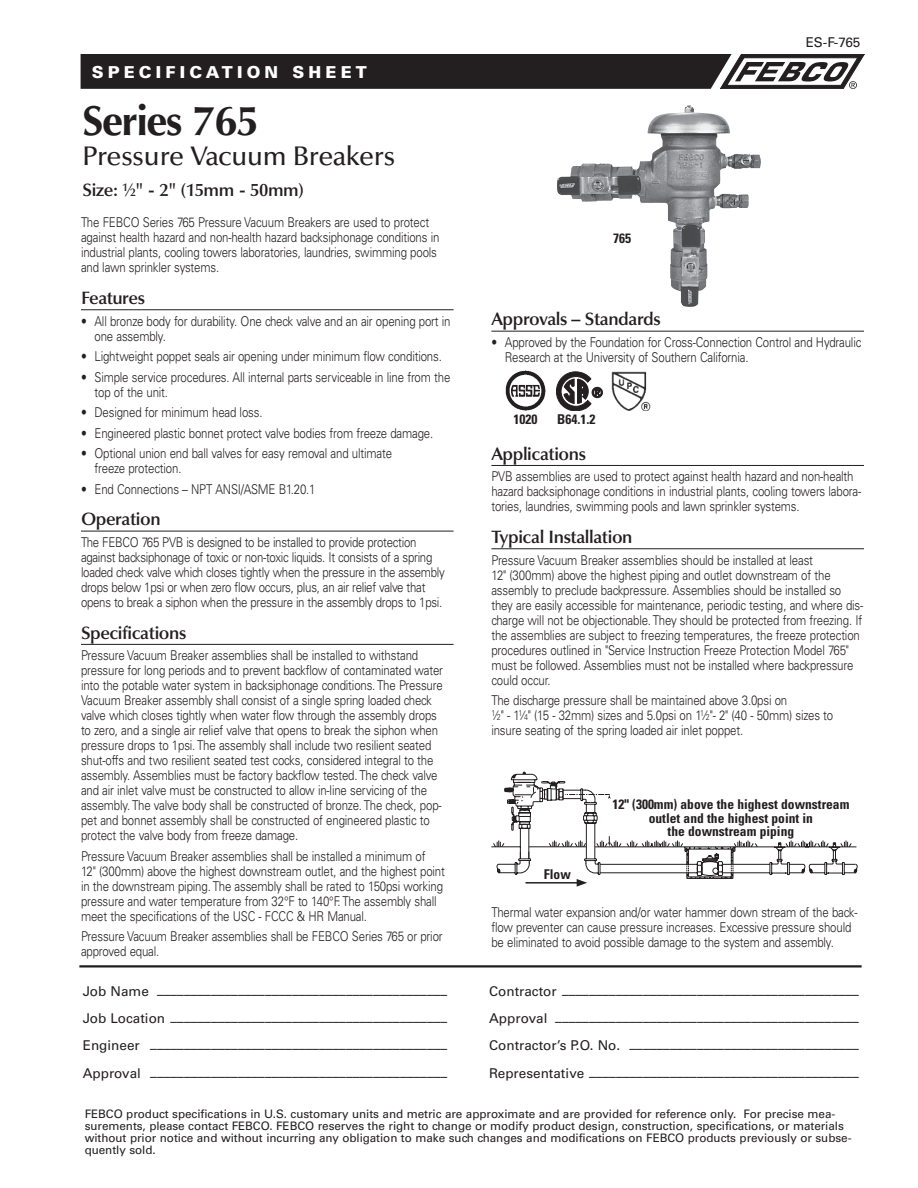
<style>
.page{position:relative;width:918px;height:1188px;background:#fff}
.page>*{position:absolute;margin:0;border:0;box-sizing:border-box;transform-origin:0 0}
.t1{font:700 42px "Optima LT Std";letter-spacing:-.035em;color:#231f20}
.t2{font:500 27px "Optima LT Std";letter-spacing:-.025em;color:#231f20}
.t3{font:600 18px "Optima LT Std";letter-spacing:-.025em;color:#231f20}
.t4{font:900 16.5px "Univers LT Std";letter-spacing:.25em;color:#fff}
.t5{font:300 13.5px/15px "Univers LT Std";letter-spacing:-.015em;color:#231f20;scale:.85 1}
.t6{font:13.5px "Univers LT Std";color:#231f20}
.t7{font:700 condensed 13.5px/13.5px "Univers LT Std";color:#231f20;text-align:center}
.t8{font:11.7px/12px "Univers LT Std";letter-spacing:-.005em;color:#231f20}
.s1{font-size:11.1px}
.s2{font-size:8.4px}
</style>
<div class="page">
<svg style="left:81px;top:54px;width:783px;height:35px;background:#373334"></svg>
<hr style="left:79px;top:965px;width:783px;height:3px;background:#231f20">
<hr style="left:81px;top:309px;width:373px;height:1px;background:#231f20">
<hr style="left:81px;top:531px;width:373px;height:1px;background:#231f20">
<hr style="left:81px;top:644px;width:373px;height:1px;background:#231f20">
<hr style="left:491px;top:331px;width:373px;height:1px;background:#231f20">
<hr style="left:491px;top:465px;width:373px;height:1px;background:#231f20">
<hr style="left:491px;top:548px;width:373px;height:1px;background:#231f20">
<img style="left:557px;top:105px;width:173px;height:202px">
<svg style="left:491px;top:772px;width:367px;height:115px"></svg>
<img style="left:505px;top:370px;width:41px;height:41px">
<svg style="left:556px;top:372px;width:47px;height:39px"></svg>
<img style="left:611px;top:371px;width:40px;height:40px">
<p class="t4" style="left:92px;top:66px;width:277px">SPECIFICATION SHEET</p>
<h1 class="t1" style="left:82px;top:103px;width:179px">Series 765</h1>
<h2 class="t2" style="left:82px;top:145px;width:314px">Pressure Vacuum Breakers</h2>
<h3 class="t3" style="left:82px;top:183px;width:223px">Size: <sup>1</sup>⁄<span class="s1">2</span>" - 2" (15mm - 50mm)</h3>
<p class="t5" style="left:81px;top:216px;width:423px">The FEBCO Series 765 Pressure Vacuum Breakers are used to protect against health hazard and non-health hazard backsiphonage conditions in industrial plants, cooling towers laboratories, laundries, swimming pools and lawn sprinkler systems.</p>
<h3 class="t3" style="left:81px;top:291px;width:66px">Features</h3>
<p class="t5" style="left:95px;top:314px;width:421px;text-indent:-14px">• All bronze body for durability. One check valve and an air opening port in one assembly.</p>
<p class="t5" style="left:81px;top:350px;width:426px">• Lightweight poppet seals air opening under minimum flow conditions.</p>
<p class="t5" style="left:94px;top:370px;width:420px;text-indent:-13px">• Simple service procedures. All internal parts serviceable in line from the top of the unit.</p>
<p class="t5" style="left:81px;top:406px;width:215px">• Designed for minimum head loss.</p>
<p class="t5" style="left:81px;top:426px;width:416px">• Engineered plastic bonnet protect valve bodies from freeze damage.</p>
<p class="t5" style="left:95px;top:447px;width:352px;text-indent:-14px">• Optional union end ball valves for easy removal and ultimate freeze protection.</p>
<p class="t5" style="left:81px;top:482px;width:278px">• End Connections – NPT ANSI/ASME B1.20.1</p>
<h3 class="t3" style="left:81px;top:512px;width:81px">Operation</h3>
<p class="t5" style="left:81px;top:536px;width:430px">The FEBCO 765 PVB is designed to be installed to provide protection against backsiphonage of toxic or non-toxic liquids. It consists of a spring loaded check valve which closes tightly when the pressure in the assembly drops below 1psi or when zero flow occurs, plus, an air relief valve that opens to break a siphon when the pressure in the assembly drops to 1psi.</p>
<h3 class="t3" style="left:81px;top:625px;width:107px">Specifications</h3>
<p class="t5" style="left:81px;top:649px;width:427px">Pressure Vacuum Breaker assemblies shall be in stalled to withstand pressure for long periods and to prevent backflow of contaminated water into the potable water system in backsiphonage conditions. The Pressure Vacuum Breaker assembly shall consist of a single spring loaded check valve which closes tightly when water flow through the assembly drops to zero, and a single air relief valve that opens to break the siphon when pressure drops to 1psi. The assembly shall include two resilient seated shut-offs and two resilient seated test cocks, considered integral to the assembly. Assemblies must be factory backflow tested. The check valve and air inlet valve must be constructed to allow in-line servicing of the assembly. The valve body shall be constructed of bronze. The check, pop&shy;pet and bonnet assembly shall be constructed of engineered plastic to protect the valve body from freeze damage.</p>
<p class="t5" style="left:81px;top:849px;width:430px">Pressure Vacuum Breaker assemblies shall be installed a minimum of<br>12" (300mm) above the highest downstream outlet, and the highest point in the downstream piping. The assembly shall be rated to 150psi working pressure and water temperature from 32°F to 140°F. The assembly shall meet the specifications of the USC - FCCC &amp; HR Manual.</p>
<p class="t5" style="left:81px;top:930px;width:427px">Pressure Vacuum Breaker assemblies shall be FEBCO Series 765 or prior approved equal.</p>
<p class="t7" style="left:613px;top:233px;width:19px">765</p>
<p class="t6" style="left:806px;top:37px;width:56px">ES-F-765</p>
<h3 class="t3" style="left:491px;top:312px;width:171px">Approvals – Standards</h3>
<p class="t5" style="left:505px;top:336px;width:421px;text-indent:-14px">• Approved by the Foundation for Cross-Connection Control and Hydraulic<br>Research at the University of Southern California.</p>
<p class="t7" style="left:513px;top:414px;width:25px">1020</p>
<p class="t7" style="left:557px;top:414px;width:40px">B64.1.2</p>
<h3 class="t3" style="left:491px;top:446px;width:96px">Applications</h3>
<p class="t5" style="left:491px;top:470px;width:437px">PVB assemblies are used to protect against health hazard and non-health hazard backsiphonage conditions in industrial plants, cooling towers labora&shy;tories, laundries, swimming pools and lawn sprinkler systems.</p>
<h3 class="t3" style="left:491px;top:530px;width:143px">Typical Installation</h3>
<p class="t5" style="left:491px;top:553px;width:439px">Pressure Vacuum Breaker assemblies should be installed at least<br>12" (300mm) above the highest piping and outlet downstream of the assembly to preclude backpressure. Assemblies should be installed so they are easily accessible for maintenance, periodic testing, and where dis&shy;charge will not be objectionable. They should be protected from freezing. If the assemblies are subject to freezing temperatures, the freeze protection procedures outlined in "Service Instruction Freeze Protection Model 765" must be followed. Assemblies must not be installed where backpressure could occur.</p>
<p class="t5" style="left:491px;top:694px;width:404px">The discharge pressure shall be maintained above 3.0psi on<br><sup>1</sup>⁄<span class="s2">2</span>" - 1<sup>1</sup>⁄<span class="s2">4</span>" (15 - 32mm) sizes and 5.0psi on 1<sup>1</sup>⁄<span class="s2">2</span>"- 2" (40 - 50mm) sizes to insure seating of the spring loaded air inlet poppet.</p>
<p class="t7" style="left:544px;top:868px;width:28px">Flow</p>
<p class="t7" style="left:612px;top:799px;width:238px">12" (300mm) above the highest downstream outlet and the highest point in<br>the downstream piping</p>
<p class="t5" style="left:491px;top:905px;width:432px">Thermal water expansion and/or water hammer down stream of the back&shy;flow preventer can cause pressure increases. Excessive pressure should be eliminated to avoid possible damage to the system and assembly.</p>
<p class="t6" style="left:83px;top:989px;width:366px">Job Name –––––––––––––––––––––––––––––––––––––––––––</p>
<p class="t6" style="left:489px;top:989px;width:371px">Contractor ––––––––––––––––––––––––––––––––––––––––––––</p>
<p class="t6" style="left:83px;top:1016px;width:366px">Job Location –––––––––––––––––––––––––––––––––––––––––</p>
<p class="t6" style="left:489px;top:1016px;width:371px">Approval –––––––––––––––––––––––––––––––––––––––––––––</p>
<p class="t6" style="left:83px;top:1043px;width:366px">Engineer ––––––––––––––––––––––––––––––––––––––––––––</p>
<p class="t6" style="left:489px;top:1043px;width:371px">Contractor’s P.O. No. ––––––––––––––––––––––––––––––––––</p>
<p class="t6" style="left:83px;top:1071px;width:366px">Approval ––––––––––––––––––––––––––––––––––––––––––––</p>
<p class="t6" style="left:489px;top:1071px;width:371px">Representative ––––––––––––––––––––––––––––––––––––––––</p>
<p class="t8" style="left:85px;top:1109px;width:768px">FEBCO product specifications in U.S. customary units and metric are approximate and are provided for reference only. For precise mea&shy;surements, please contact FEBCO. FEBCO reserves the right to change or modify product design, construction, specifications, or materials without prior notice and without incurring any obligation to make such changes and modifications on FEBCO products previously or subse&shy;quently sold.</p>
</div>
